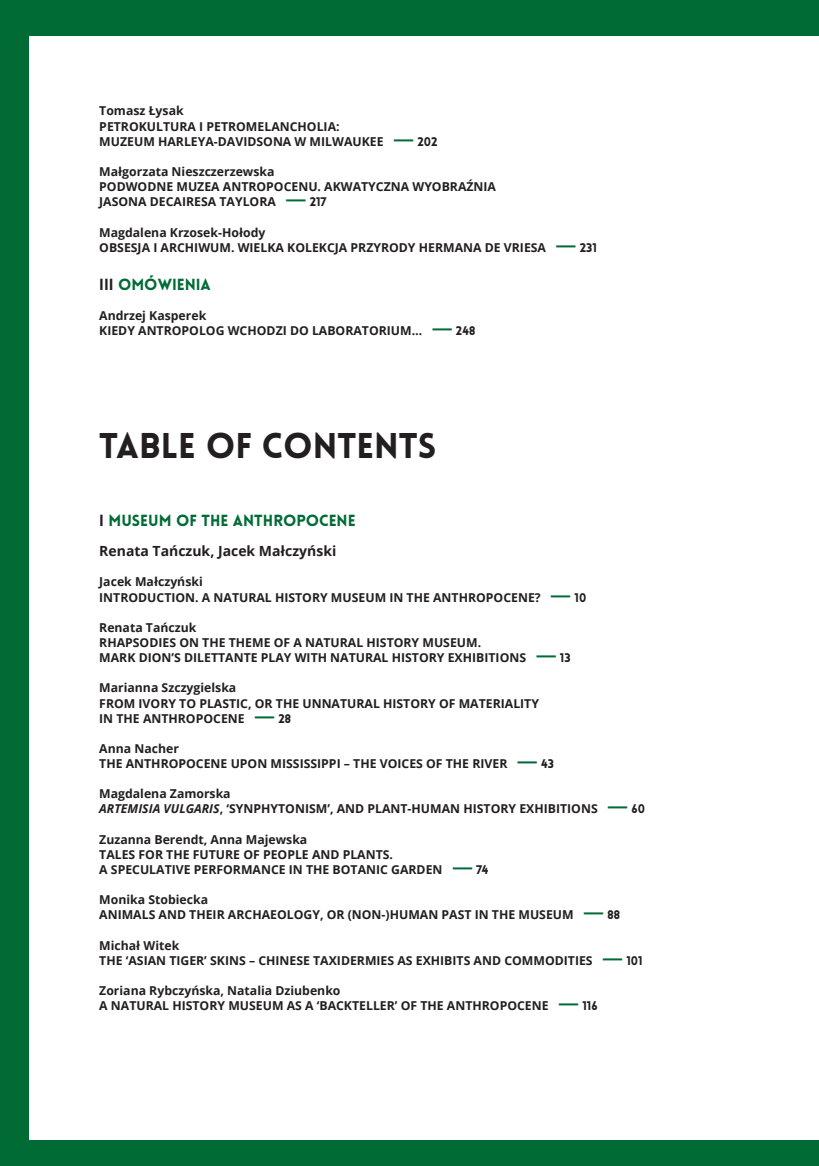
<style>
.page{position:relative;width:819px;height:1166px;background:#006b35}
.page>*{position:absolute;margin:0;border:0;box-sizing:border-box;transform-origin:0 0}
.t1{font:900 35px "Lovelo";color:#231f20}
.t2{font:900 15.75px "Lovelo";color:#006b35}
.t3{font:700 14px "Open Sans";color:#231f20}
.t4{font:700 12.25px/15.2px "Open Sans";color:#231f20}
.s1{font-weight:600;font-size:21px;color:#006b35}
.s2{font-family:"Lovelo";font-weight:900}
.s3{color:#231f20}
.s4{font-style:italic}
</style>
<div class="page">
<div style="left:30px;top:36px;width:789px;height:1104px;background:#fff"></div>
<p class="t4" style="left:99px;top:103px;width:339px">Tomasz Łysak<br>PETROKULTURA I PETROMELANCHOLIA:<br>MUZEUM HARLEYA-DAVIDSONA W MILWAUKEE <span class="s1">—</span> <span class="s2">202</span></p>
<p class="t4" style="left:99px;top:164px;width:398px">Małgorzata Nieszczerzewska<br>PODWODNE MUZEA ANTROPOCENU. AKWATYCZNA WYOBRAŹNIA<br>JASONA DECAIRESA TAYLORA <span class="s1">—</span> <span class="s2">217</span></p>
<p class="t4" style="left:99px;top:224px;width:499px">Magdalena Krzosek-Hołody<br>OBSESJA I ARCHIWUM. WIELKA KOLEKCJA PRZYRODY HERMANA DE VRIESA <span class="s1">—</span> <span class="s2">231</span></p>
<h5 class="t2" style="left:99px;top:274px;width:113px"><span class="s3">III</span> OMÓWIENIA</h5>
<p class="t4" style="left:99px;top:307px;width:377px">Andrzej Kasperek<br>KIEDY ANTROPOLOG WCHODZI DO LABORATORIUM… <span class="s1">—</span> <span class="s2">248</span></p>
<h2 class="t1" style="left:99px;top:424px;width:339px">TABLE OF CONTENTS</h2>
<h5 class="t2" style="left:99px;top:511px;width:258px"><span class="s3">I</span> MUSEUM OF THE ANTHROPOCENE</h5>
<h6 class="t3" style="left:99px;top:541px;width:238px">Renata Tańczuk, Jacek Małczyński</h6>
<p class="t4" style="left:99px;top:574px;width:488px">Jacek Małczyński<br>INTRODUCTION. A NATURAL HISTORY MUSEUM IN THE ANTHROPOCENE? <span class="s1">—</span> <span class="s2">10</span></p>
<p class="t4" style="left:99px;top:619px;width:472px">Renata Tańczuk<br>RHAPSODIES ON THE THEME OF A NATURAL HISTORY MUSEUM.<br>MARK DION’S DILETTANTE PLAY WITH NATURAL HISTORY EXHIBITIONS <span class="s1">—</span> <span class="s2">13</span></p>
<p class="t4" style="left:99px;top:680px;width:441px">Marianna Szczygielska<br>FROM IVORY TO PLASTIC, OR THE UNNATURAL HISTORY OF MATERIALITY<br>IN THE ANTHROPOCENE <span class="s1">—</span> <span class="s2">28</span></p>
<p class="t4" style="left:99px;top:740px;width:456px">Anna Nacher<br>THE ANTHROPOCENE UPON MISSISSIPPI – THE VOICES OF THE RIVER <span class="s1">—</span> <span class="s2">43</span></p>
<p class="t4" style="left:99px;top:786px;width:547px">Magdalena Zamorska<br><span class="s4">ARTEMISIA VULGARIS</span>, ‘SYNPHYTONISM’, AND PLANT-HUMAN HISTORY EXHIBITIONS <span class="s1">—</span> <span class="s2">60</span></p>
<p class="t4" style="left:99px;top:831px;width:390px">Zuzanna Berendt, Anna Majewska<br>TALES FOR THE FUTURE OF PEOPLE AND PLANTS.<br>A SPECULATIVE PERFORMANCE IN THE BOTANIC GARDEN <span class="s1">—</span> <span class="s2">74</span></p>
<p class="t4" style="left:99px;top:892px;width:522px">Monika Stobiecka<br>ANIMALS AND THEIR ARCHAEOLOGY, OR (NON-)HUMAN PAST IN THE MUSEUM <span class="s1">—</span> <span class="s2">88</span></p>
<p class="t4" style="left:99px;top:937px;width:544px">Michał Witek<br>THE ‘ASIAN TIGER’ SKINS – CHINESE TAXIDERMIES AS EXHIBITS AND COMMODITIES <span class="s1">—</span> <span class="s2">101</span></p>
<p class="t4" style="left:99px;top:982px;width:500px">Zoriana Rybczyńska, Natalia Dziubenko<br>A NATURAL HISTORY MUSEUM AS A ‘BACKTELLER’ OF THE ANTHROPOCENE <span class="s1">—</span> <span class="s2">116</span></p>
</div>
